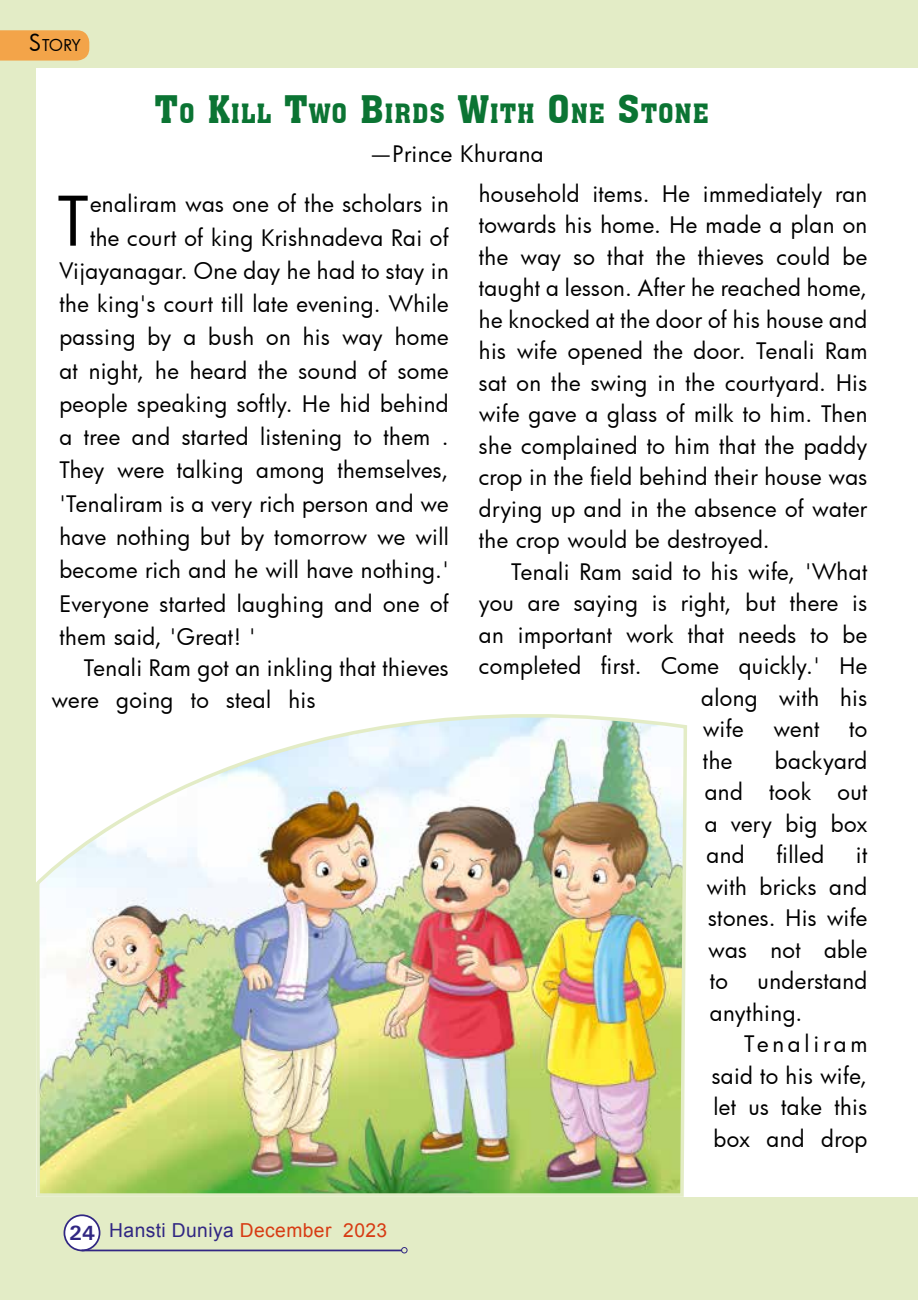
<style>
.page{position:relative;width:918px;height:1300px;background:#e3ecc6}
.page>*{position:absolute;margin:0;border:0;box-sizing:border-box;transform-origin:0 0}
.t1{font:66.33px "Futura";color:#000}
.t2{font:25.9px "Aachen BT";letter-spacing:.03em;color:#0b7433}
.t3{font:22.22px/31.5px "Futura";letter-spacing:.02em;color:#000;text-align:justify}
.t4{font:19.25px "Arial";letter-spacing:.02em;color:#312783}
.t5{font:15.92px "Futura";color:#000}
.s1{font-size:22.75px}
.s2{font-size:37.1px}
.s3{font-family:"Univers";font-weight:700;font-size:20.65px}
.s4{color:#d73b13}
</style>
<div class="page">
<div style="left:36px;top:68px;width:882px;height:1128px;background:#fff"></div>
<svg style="left:0;top:30px;width:89px;height:31px;background:#f2a74e"></svg>
<img style="left:36px;top:714px;width:653px;height:483px">
<svg style="left:63px;top:1214px;width:38px;height:38px"></svg>
<hr style="left:82px;top:1249px;width:320px;height:2px;background:#312783">
<svg style="left:401px;top:1247px;width:6px;height:6px"></svg>
<p class="t5" style="left:29px;top:34px;width:24px"><span class="s1">S</span>tory</p>
<p class="t2" style="left:155px;top:98px;width:555px"><span class="s2">T</span>O <span class="s2">K</span>ILL <span class="s2">T</span>WO <span class="s2">B</span>IRDS <span class="s2">W</span>ITH <span class="s2">O</span>NE <span class="s2">S</span>TONE</p>
<p class="t3" style="left:370px;top:138px;width:175px">—Prince Khurana</p>
<h1 class="t1" style="left:57px;top:176px;width:33px">T</h1>
<p class="t3" style="left:90px;top:188px;width:360px">enaliram was one of the scholars in</p>
<p class="t3" style="left:90px;top:221px;width:360px">the court of king Krishnadeva Rai of</p>
<p class="t3" style="left:59px;top:255px;width:391px">Vijayanagar. One day he had to stay in</p>
<p class="t3" style="left:59px;top:288px;width:391px">the king's court till late evening. While</p>
<p class="t3" style="left:59px;top:321px;width:391px">passing by a bush on his way home</p>
<p class="t3" style="left:59px;top:354px;width:391px">at night, he heard the sound of some</p>
<p class="t3" style="left:59px;top:387px;width:391px">people speaking softly. He hid behind</p>
<p class="t3" style="left:59px;top:421px;width:391px">a tree and started listening to them .</p>
<p class="t3" style="left:59px;top:454px;width:391px">They were talking among themselves,</p>
<p class="t3" style="left:59px;top:487px;width:391px">'Tenaliram is a very rich person and we</p>
<p class="t3" style="left:59px;top:520px;width:391px">have nothing but by tomorrow we will</p>
<p class="t3" style="left:59px;top:554px;width:391px">become rich and he will have nothing.'</p>
<p class="t3" style="left:59px;top:587px;width:391px">Everyone started laughing and one of</p>
<p class="t3" style="left:59px;top:620px;width:198px">them said, 'Great! '</p>
<p class="t3" style="left:84px;top:652px;width:366px">Tenali Ram got an inkling that thieves</p>
<p class="t3" style="left:51px;top:683px;width:266px">were going to steal his</p>
<p class="t4" style="left:69px;top:1217px;width:320px"><span class="s3">24</span> Hansti Duniya <span class="s4">December 2023</span></p>
<p class="t3" style="left:479px;top:177px;width:390px">household items. He immediately ran towards his home. He made a plan on the way so that the thieves could be taught a lesson. After he reached home, he knocked at the door of his house and his wife opened the door. Tenali Ram sat on the swing in the courtyard. His wife gave a glass of milk to him. Then she complained to him that the paddy crop in the field behind their house was drying up and in the absence of water the crop would be destroyed.</p>
<p class="t3" style="left:511px;top:555px;width:358px">Tenali Ram said to his wife, 'What</p>
<p class="t3" style="left:479px;top:587px;width:390px">you are saying is right, but there is</p>
<p class="t3" style="left:479px;top:618px;width:390px">an important work that needs to be</p>
<p class="t3" style="left:479px;top:650px;width:390px">completed first. Come quickly.' He</p>
<p class="t3" style="left:701px;top:681px;width:168px">along with his</p>
<p class="t3" style="left:703px;top:713px;width:42px">wife</p>
<p class="t3" style="left:773px;top:713px;width:48px">went</p>
<p class="t3" style="left:849px;top:713px;width:20px">to</p>
<p class="t3" style="left:703px;top:744px;width:31px">the</p>
<p class="t3" style="left:704px;top:744px;width:164px;text-indent:70px">backyard and took out a very big box and</p>
<p class="t3" style="left:776px;top:839px;width:49px">filled</p>
<p class="t3" style="left:706px;top:839px;width:163px;text-indent:149px">it with bricks and stones. His wife was not able to</p>
<p class="t3" style="left:710px;top:965px;width:159px;text-indent:48px">understand anything.</p>
<p class="t3" style="left:711px;top:1028px;width:157px;text-indent:32px">Tenaliram said to his wife, let us take this box and drop</p>
</div>
